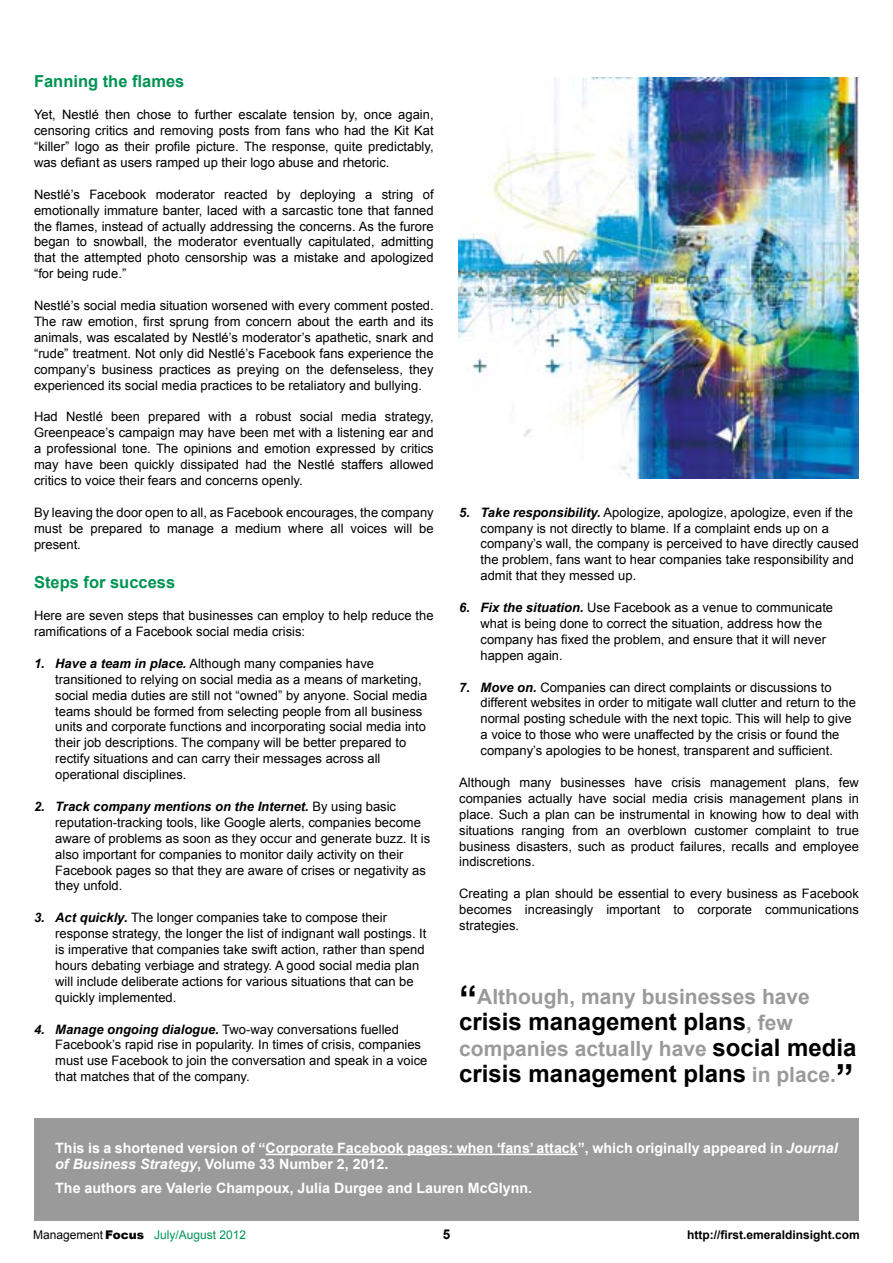
<style>
.page{position:relative;width:893px;height:1263px;background:#fff}
.page>*{position:absolute;margin:0;border:0;box-sizing:border-box;transform-origin:0 0}
.t1{font:700 24px "Arial";color:#000}
.t2{font:700 21px "Arial";color:#9b9a9a}
.t3{font:700 16.5px "Arial";color:#009453}
.t4{font:700 14.25px/15.9px "Arial";color:#fff}
.t5{font:700 13.5px "Arial";color:#000}
.t6{font:12.9px/15.9px "Arial";color:#000}
.t7{font:700 12px "Arial";color:#000}
.t8{font:12px "Arial";color:#009453}
.s1{font-weight:700;font-style:italic}
.s2{font-size:36px;color:#000}
.s3{font-size:21px;color:#9b9a9a}
.s4{font-size:24px;color:#000}
.s5{font-size:36px}
.s6{font-style:italic}
.s7{color:#000}
.s8{font-weight:900;color:#000}
</style>
<div class="page">
<div style="left:34px;top:1118px;width:825px;height:102px;background:#9b9a9a"></div>
<hr style="left:266px;top:1154px;width:312px;height:1px;background:#fff">
<img style="left:458px;top:78px;width:401px;height:401px">
<p class="t3" style="left:34px;top:71px;width:152px">Fanning the flames</p>
<p class="t6" style="left:34px;top:107px;width:401px;text-align:justify">Yet, Nestlé then chose to further escalate tension by, once again, censoring critics and removing posts from fans who had the Kit Kat “killer” logo as their profile picture. The response, quite predictably, was defiant as users ramped up their logo abuse and rhetoric.</p>
<p class="t6" style="left:34px;top:186px;width:401px;text-align:justify">Nestlé’s Facebook moderator reacted by deploying a string of emotionally immature banter, laced with a sarcastic tone that fanned the flames, instead of actually addressing the concerns. As the furore began to snowball, the moderator eventually capitulated, admitting that the attempted photo censorship was a mistake and apologized “for being rude.”</p>
<p class="t6" style="left:34px;top:298px;width:401px;text-align:justify">Nestlé’s social media situation worsened with every comment posted.<br>The raw emotion, first sprung from concern about the earth and its animals, was escalated by Nestlé’s moderator’s apathetic, snark and “rude” treatment. Not only did Nestlé’s Facebook fans experience the company’s business practices as preying on the defenseless, they experienced its social media practices to be retaliatory and bullying.</p>
<p class="t6" style="left:34px;top:409px;width:401px;text-align:justify">Had Nestlé been prepared with a robust social media strategy, Greenpeace’s campaign may have been met with a listening ear and a professional tone. The opinions and emotion expressed by critics may have been quickly dissipated had the Nestlé staffers allowed critics to voice their fears and concerns openly.</p>
<p class="t6" style="left:34px;top:504px;width:401px;text-align:justify">By leaving the door open to all, as Facebook encourages, the company must be prepared to manage a medium where all voices will be present.</p>
<p class="t3" style="left:34px;top:572px;width:143px">Steps for success</p>
<p class="t6" style="left:34px;top:608px;width:401px">Here are seven steps that businesses can employ to help reduce the ramifications of a Facebook social media crisis:</p>
<p class="t6" style="left:55px;top:655px;width:374px;text-indent:-21px"><span class="s1">1. Have a team in place.</span> Although many companies have transitioned to relying on social media as a means of marketing, social media duties are still not “owned” by anyone. Social media teams should be formed from selecting people from all business units and corporate functions and incorporating social media into their job descriptions. The company will be better prepared to rectify situations and can carry their messages across all operational disciplines.</p>
<p class="t6" style="left:55px;top:799px;width:377px;text-indent:-21px"><span class="s1">2. Track company mentions on the Internet.</span> By using basic reputation-tracking tools, like Google alerts, companies become aware of problems as soon as they occur and generate buzz. It is also important for companies to monitor daily activity on their Facebook pages so that they are aware of crises or negativity as they unfold.</p>
<p class="t6" style="left:55px;top:910px;width:373px;text-indent:-21px"><span class="s1">3. Act quickly.</span> The longer companies take to compose their response strategy, the longer the list of indignant wall postings. It is imperative that companies take swift action, rather than spend hours debating verbiage and strategy. A good social media plan will include deliberate actions for various situations that can be quickly implemented.</p>
<p class="t6" style="left:55px;top:1021px;width:374px;text-indent:-21px"><span class="s1">4. Manage ongoing dialogue.</span> Two-way conversations fuelled Facebook’s rapid rise in popularity. In times of crisis, companies must use Facebook to join the conversation and speak in a voice that matches that of the company.</p>
<p class="t6" style="left:480px;top:504px;width:380px;text-indent:-21px"><span class="s1">5. Take responsibility.</span> Apologize, apologize, apologize, even if the company is not directly to blame. If a complaint ends up on a company’s wall, the company is perceived to have directly caused the problem, fans want to hear companies take responsibility and admit that they messed up.</p>
<p class="t6" style="left:480px;top:600px;width:354px;text-indent:-21px"><span class="s1">6. Fix the situation.</span> Use Facebook as a venue to communicate what is being done to correct the situation, address how the company has fixed the problem, and ensure that it will never happen again.</p>
<p class="t6" style="left:480px;top:679px;width:377px;text-indent:-21px"><span class="s1">7. Move on.</span> Companies can direct complaints or discussions to different websites in order to mitigate wall clutter and return to the normal posting schedule with the next topic. This will help to give a voice to those who were unaffected by the crisis or found the company’s apologies to be honest, transparent and sufficient.</p>
<p class="t6" style="left:459px;top:775px;width:401px;text-align:justify">Although many businesses have crisis management plans, few companies actually have social media crisis management plans in place. Such a plan can be instrumental in knowing how to deal with situations ranging from an overblown customer complaint to true business disasters, such as product failures, recalls and employee indiscretions.</p>
<p class="t6" style="left:459px;top:886px;width:401px;text-align:justify">Creating a plan should be essential to every business as Facebook becomes increasingly important to corporate communications strategies.</p>
<h2 class="t2" style="left:459px;top:982px;width:352px"><span class="s2">“</span>Although, many businesses have</h2>
<h1 class="t1" style="left:459px;top:1005px;width:335px">crisis management plans<span class="s3">, few</span></h1>
<h2 class="t2" style="left:459px;top:1035px;width:399px">companies actually have <span class="s4">social media</span></h2>
<h1 class="t1" style="left:459px;top:1058px;width:396px">crisis management plans <span class="s3">in place.</span><span class="s5">”</span></h1>
<p class="t4" style="left:55px;top:1140px;width:784px">This is a shortened version of “Corporate Facebook pages: when ‘fans’ attack”, which originally appeared in <span class="s6">Journal of Business Strategy</span>, Volume 33 Number 2, 2012.</p>
<p class="t4" style="left:55px;top:1180px;width:478px">The authors are Valerie Champoux, Julia Durgee and Lauren McGlynn.</p>
<p class="t8" style="left:33px;top:1226px;width:215px"><span class="s7">Management</span> <span class="s8">Focus</span> July/August 2012</p>
<p class="t5" style="left:443px;top:1225px;width:9px">5</p>
<p class="t7" style="left:687px;top:1226px;width:174px">http://first.emeraldinsight.com</p>
</div>
